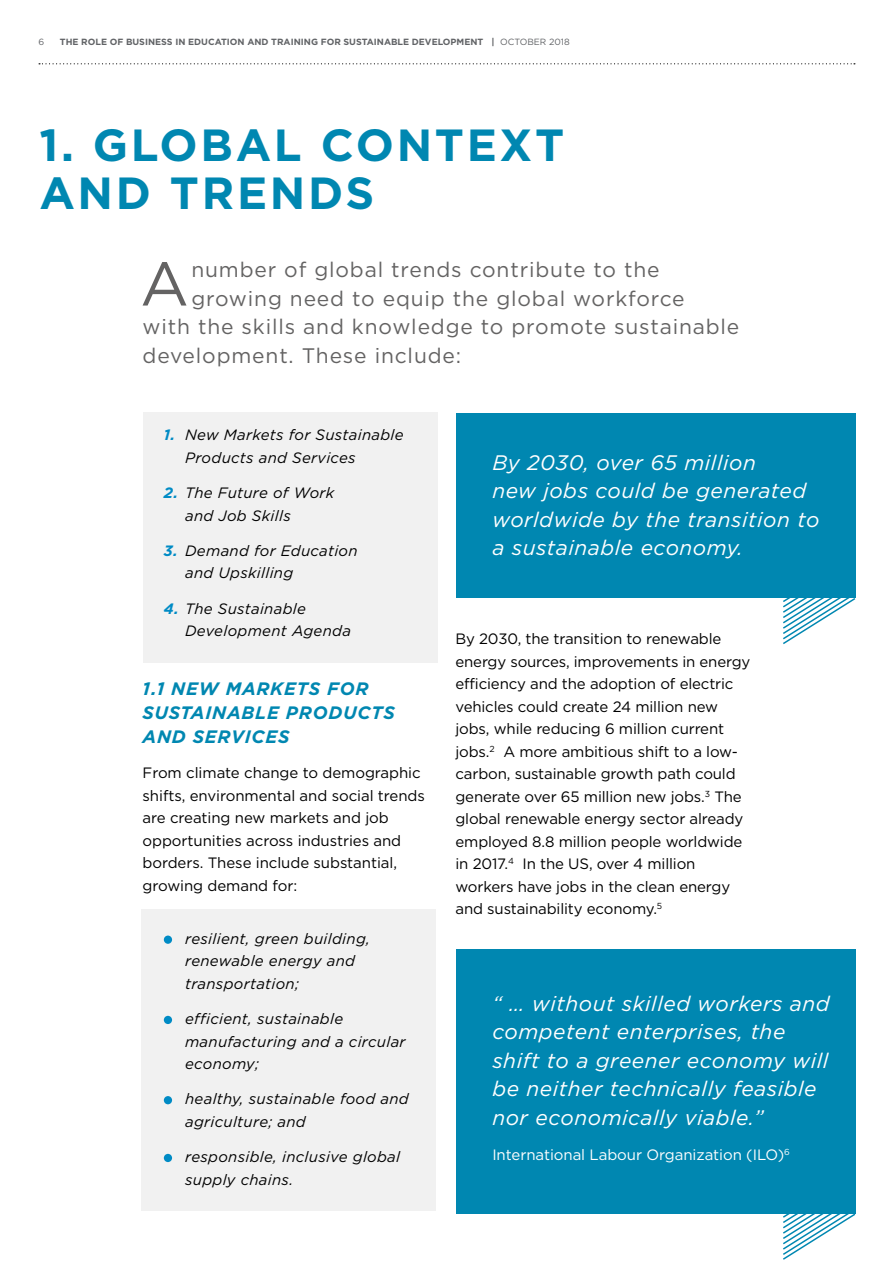
<style>
.page{position:relative;width:893px;height:1263px;background:#fff}
.page>*{position:absolute;margin:0;border:0;box-sizing:border-box;transform-origin:0 0}
.t1{font:61.65px "Gotham";color:#646363}
.t2{font:700 45px/48px "Gotham";letter-spacing:.06em;color:#0087b1}
.t3{font:italic 21px/28.5px "Gotham";letter-spacing:.025em;color:#fff}
.t4{font:21px "Gotham";letter-spacing:.04em;color:#646363}
.t5{font:italic 700 18px/24px "Gotham";letter-spacing:.04em;color:#0087b1}
.t6{font:15px/22.5px "Gotham";letter-spacing:-.01em;color:#000}
.t7{font:italic 15px/22.5px "Gotham";letter-spacing:.02em;color:#000}
.t8{font:15px "Gotham";letter-spacing:-.005em;color:#fff}
.t9{font:700 9px "Gotham";color:#616366}
.t10{font:9px "Gotham";color:#616366}
.s1{font-weight:400}
.s2{font-weight:700;color:#008bc5}
</style>
<div class="page">
<svg style="left:39px;top:63px;width:816px;height:1px"></svg>
<div style="left:143px;top:412px;width:294px;height:250px;background:#f1f1f1"></div>
<div style="left:141px;top:909px;width:295px;height:301px;background:#f1f1f1"></div>
<div style="left:164px;top:935px;width:8px;height:9px;background:#008bc5;border-radius:50%"></div>
<div style="left:164px;top:1016px;width:8px;height:8px;background:#008bc5;border-radius:50%"></div>
<div style="left:164px;top:1096px;width:8px;height:8px;background:#008bc5;border-radius:50%"></div>
<div style="left:164px;top:1154px;width:8px;height:8px;background:#008bc5;border-radius:50%"></div>
<svg style="left:783px;top:598px;width:73px;height:47px"></svg>
<div style="left:457px;top:414px;width:399px;height:184px;background:#0087b1"></div>
<svg style="left:781px;top:1213px;width:75px;height:47px"></svg>
<div style="left:457px;top:949px;width:399px;height:264px;background:#0087b1"></div>
<p class="t10" style="left:39px;top:37px;width:7px">6</p>
<p class="t9" style="left:60px;top:36px;width:511px">THE ROLE OF BUSINESS IN EDUCATION AND TRAINING FOR SUSTAINABLE DEVELOPMENT | <span class="s1">OCTOBER 2018</span></p>
<h2 class="t2" style="left:39px;top:120px;width:527px">1. GLOBAL CONTEXT<br>AND TRENDS</h2>
<h1 class="t1" style="left:140px;top:250px;width:50px">A</h1>
<h3 class="t4" style="left:191px;top:258px;width:470px">number of global trends contribute to the</h3>
<h3 class="t4" style="left:191px;top:286px;width:495px">growing need to equip the global workforce</h3>
<h3 class="t4" style="left:143px;top:315px;width:598px">with the skills and knowledge to promote sustainable</h3>
<h3 class="t4" style="left:143px;top:343px;width:320px">development. These include:</h3>
<p class="t7" style="left:185px;top:424px;width:220px;text-indent:-21px"><span class="s2">1.</span> New Markets for Sustainable<br>Products and Services</p>
<p class="t7" style="left:185px;top:481px;width:151px;text-indent:-21px"><span class="s2">2.</span> The Future of Work and Job Skills</p>
<p class="t7" style="left:185px;top:539px;width:174px;text-indent:-21px"><span class="s2">3.</span> Demand for Education and Upskilling</p>
<p class="t7" style="left:185px;top:597px;width:167px;text-indent:-21px"><span class="s2">4.</span> The Sustainable<br>Development Agenda</p>
<p class="t5" style="left:143px;top:676px;width:254px">1.1 NEW MARKETS FOR<br>SUSTAINABLE PRODUCTS<br>AND SERVICES</p>
<p class="t6" style="left:143px;top:761px;width:284px">From climate change to demographic shifts, environmental and social trends are creating new markets and job opportunities across industries and borders. These include substantial, growing demand for:</p>
<p class="t7" style="left:185px;top:927px;width:186px">resilient, green building, renewable energy and transportation;</p>
<p class="t7" style="left:185px;top:1007px;width:222px">efficient, sustainable manufacturing and a circular economy;</p>
<p class="t7" style="left:185px;top:1087px;width:225px">healthy, sustainable food and agriculture; and</p>
<p class="t7" style="left:185px;top:1145px;width:217px">responsible, inclusive global supply chains.</p>
<h3 class="t3" style="left:492px;top:447px;width:329px">By 2030, over 65 million<br>new jobs could be generated worldwide by the transition to a sustainable economy.</h3>
<p class="t6" style="left:455px;top:627px;width:296px">By 2030, the transition to renewable energy sources, improvements in energy efficiency and the adoption of electric vehicles could create 24 million new jobs, while reducing 6 million current jobs.<sup>2</sup> A more ambitious shift to a low&shy;carbon, sustainable growth path could generate over 65 million new jobs.<sup>3</sup> The global renewable energy sector already employed 8.8 million people worldwide in 2017.<sup>4</sup> In the US, over 4 million workers have jobs in the clean energy and sustainability economy.<sup>5</sup></p>
<h3 class="t3" style="left:492px;top:989px;width:339px">“ … without skilled workers and competent enterprises, the shift to a greener economy will be neither technically feasible nor economically viable.”</h3>
<p class="t8" style="left:492px;top:1146px;width:299px">International Labour Organization (ILO)<sup>6</sup></p>
</div>
